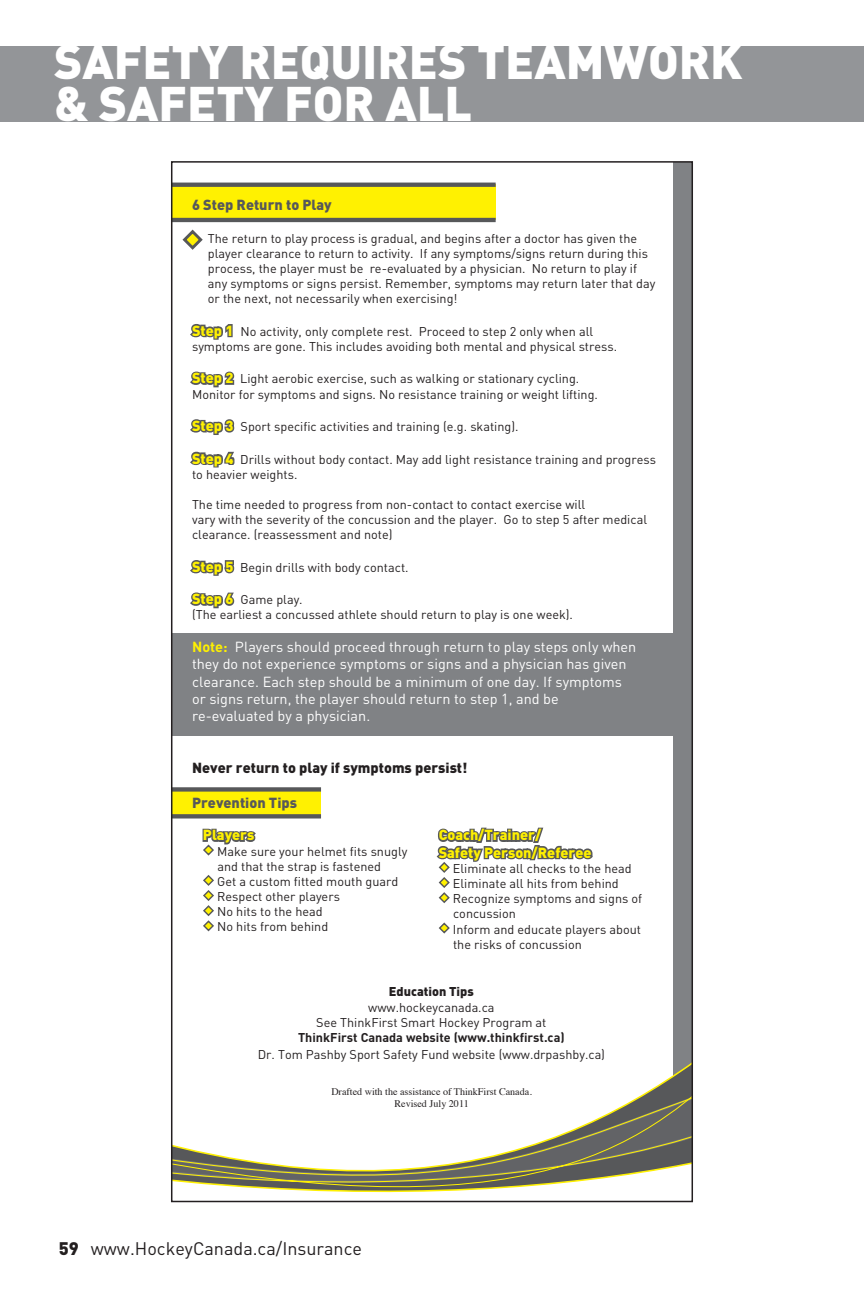
<style>
.page{position:relative;width:864px;height:1296px;background:#fff}
.page>*{position:absolute;margin:0;border:0;box-sizing:border-box;transform-origin:0 0}
.t1{font:900 48px/42px "DIN";color:#fff}
.t2{font:18px "DIN";color:#231f20}
.t3{font:14.4px/17.4px "DIN";color:#fff}
.t4{font:900 14.4px/17.4px "DIN";color:#fff101}
.t5{font:900 14.4px "DIN";color:#231f20}
.t6{font:900 14.4px "DIN";color:#57585a}
.t7{font:12.6px/15.3px "DIN";color:#231f20}
.t8{font:10.2px/12px "Times";color:#231f20;text-align:center}
.s1{font-weight:900;font-size:14.4px;color:#fff101}
.s2{font-weight:700;color:#fff101}
.s3{font-weight:900}
.s4{font-weight:700}
</style>
<div class="page">
<div style="left:0;top:46px;width:864px;height:76px;background:#939598"></div>
<svg style="left:174px;top:787px;width:147px;height:32px;background:#d1c71f"></svg>
<svg style="left:174px;top:183px;width:322px;height:39px;background:#dcd113"></svg>
<div style="left:172px;top:633px;width:509px;height:103px;background:#808285"></div>
<div style="left:674px;top:162px;width:18px;height:967px;background:#808285"></div>
<svg style="left:190px;top:324px;width:43px;height:16px"></svg>
<svg style="left:190px;top:371px;width:45px;height:17px"></svg>
<svg style="left:190px;top:419px;width:45px;height:16px"></svg>
<svg style="left:190px;top:451px;width:45px;height:17px"></svg>
<svg style="left:190px;top:560px;width:45px;height:16px"></svg>
<svg style="left:190px;top:592px;width:45px;height:17px"></svg>
<svg style="left:182px;top:229px;width:21px;height:21px"></svg>
<svg style="left:202px;top:828px;width:54px;height:28px"></svg>
<svg style="left:203px;top:875px;width:11px;height:22px"></svg>
<svg style="left:436px;top:827px;width:157px;height:70px"></svg>
<svg style="left:174px;top:1022px;width:516px;height:171px"></svg>
<h1 class="t1" style="left:54px;top:38px;width:690px">SAFETY REQUIRES TEAMWORK &amp; SAFETY FOR ALL</h1>
<p class="t6" style="left:192px;top:195px;width:141px">6 Step Return to Play</p>
<p class="t7" style="left:208px;top:230px;width:449px">The return to play process is gradual, and begins after a doctor has given the player clearance to return to activity. If any symptoms/signs return during this process, the player must be re-evaluated by a physician. No return to play if any symptoms or signs persist. Remember, symptoms may return later that day or the next, not necessarily when exercising!</p>
<p class="t7" style="left:192px;top:323px;width:427px"><span class="s1">Step 1</span> No activity, only complete rest. Proceed to step 2 only when all symptoms are gone. This includes avoiding both mental and physical stress.</p>
<p class="t7" style="left:192px;top:371px;width:407px"><span class="s1">Step 2</span> Light aerobic exercise, such as walking or stationary cycling.<br>Monitor for symptoms and signs. No resistance training or weight lifting.</p>
<p class="t7" style="left:192px;top:419px;width:328px"><span class="s1">Step 3</span> Sport specific activities and training (e.g. skating).</p>
<p class="t7" style="left:192px;top:451px;width:466px"><span class="s1">Step 4</span> Drills without body contact. May add light resistance training and progress to heavier weights.</p>
<p class="t7" style="left:192px;top:497px;width:457px">The time needed to progress from non-contact to contact exercise will<br>vary with the severity of the concussion and the player. Go to step 5 after medical clearance. (reassessment and note)</p>
<p class="t7" style="left:192px;top:559px;width:218px"><span class="s1">Step 5</span> Begin drills with body contact.</p>
<p class="t7" style="left:192px;top:592px;width:382px"><span class="s1">Step 6</span> Game play.<br>(The earliest a concussed athlete should return to play is one week).</p>
<p class="t3" style="left:192px;top:638px;width:446px"><span class="s2">Note:</span> Players should proceed through return to play steps only when they do not experience symptoms or signs and a physician has given clearance. Each step should be a minimum of one day. If symptoms or signs return, the player should return to step 1, and be re-evaluated by a physician.</p>
<p class="t5" style="left:192px;top:758px;width:277px">Never return to play if symptoms persist!</p>
<p class="t6" style="left:192px;top:793px;width:106px">Prevention Tips</p>
<p class="t4" style="left:203px;top:826px;width:53px">Players</p>
<p class="t7" style="left:217px;top:843px;width:192px">Make sure your helmet fits snugly and that the strap is fastened<br>Get a custom fitted mouth guard<br>Respect other players<br>No hits to the head<br>No hits from behind</p>
<p class="t4" style="left:439px;top:826px;width:154px">Coach/Trainer/<br>Safety Person/Referee</p>
<p class="t7" style="left:453px;top:861px;width:191px">Eliminate all checks to the head<br>Eliminate all hits from behind<br>Recognize symptoms and signs of concussion<br>Inform and educate players about the risks of concussion</p>
<p class="t7" style="left:298px;top:984px;width:268px;text-align:center"><span class="s3">Education Tips<br></span>www.hockeycanada.ca<br>See ThinkFirst Smart Hockey Program at<br><span class="s4">ThinkFirst Canada website (www.thinkfirst.ca)</span></p>
<p class="t7" style="left:258px;top:1047px;width:349px">Dr. Tom Pashby Sport Safety Fund website (www.drpashby.ca)</p>
<p class="t8" style="left:331px;top:1085px;width:202px">Drafted with the assistance of ThinkFirst Canada.<br>Revised July 2011</p>
<h2 class="t2" style="left:59px;top:1237px;width:305px"><span class="s3">59</span> www.HockeyCanada.ca/Insurance</h2>
</div>
